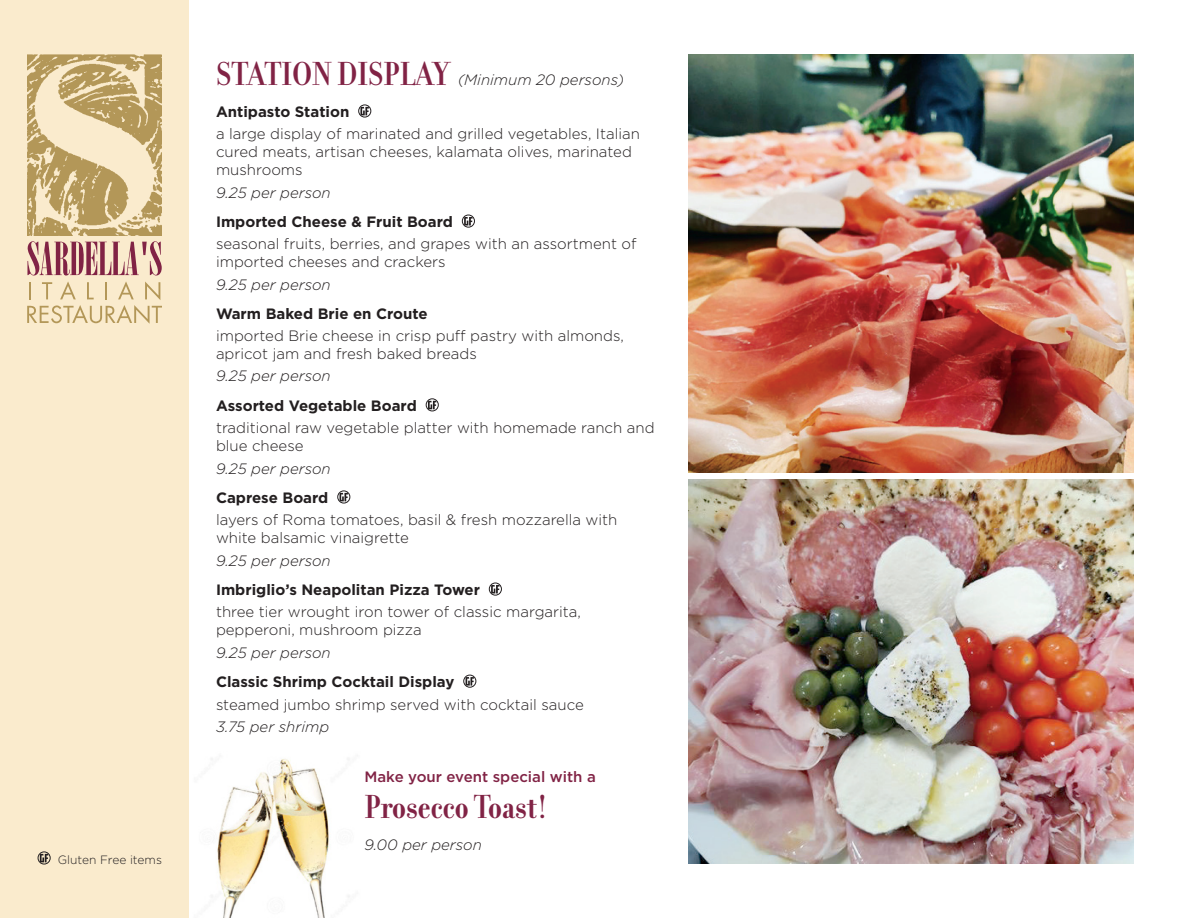
<style>
.page{position:relative;width:1188px;height:918px;background:#fff}
.page>*{position:absolute;margin:0;border:0;box-sizing:border-box;transform-origin:0 0}
.t1{font:700 36px "Filosofia Grand OT";color:#812345}
.t2{font:300 15px/18px "Gotham";color:#231f20}
.t3{font:700 15px "Gotham";color:#231f20}
.t4{font:italic 300 15px "Gotham";color:#231f20}
.t5{font:500 15px "Gotham";color:#812345}
.t6{font:300 12px "Gotham";color:#231f20}
</style>
<div class="page">
<div style="left:0;top:0;width:189px;height:918px;background:#faebcd"></div>
<svg style="left:27px;top:241px;width:135px;height:83px"></svg>
<img style="left:27px;top:54px;width:134px;height:181px">
<svg style="left:40px;top:854px;width:8px;height:8px"></svg>
<div style="left:38px;top:852px;width:12px;height:12px;border:1px solid #231f20;border-radius:50%"></div>
<img style="left:211px;top:758px;width:139px;height:160px">
<svg style="left:360px;top:107px;width:9px;height:8px"></svg>
<div style="left:358px;top:105px;width:13px;height:12px;border:1px solid #231f20;border-radius:50%"></div>
<svg style="left:464px;top:217px;width:9px;height:8px"></svg>
<div style="left:462px;top:215px;width:13px;height:12px;border:1px solid #231f20;border-radius:50%"></div>
<svg style="left:428px;top:401px;width:9px;height:8px"></svg>
<div style="left:426px;top:399px;width:13px;height:12px;border:1px solid #231f20;border-radius:50%"></div>
<svg style="left:340px;top:493px;width:8px;height:8px"></svg>
<div style="left:337px;top:491px;width:13px;height:12px;border:1px solid #231f20;border-radius:50%"></div>
<svg style="left:491px;top:585px;width:9px;height:8px"></svg>
<div style="left:489px;top:583px;width:13px;height:12px;border:1px solid #231f20;border-radius:50%"></div>
<svg style="left:466px;top:677px;width:8px;height:9px"></svg>
<div style="left:463px;top:675px;width:13px;height:13px;border:1px solid #231f20;border-radius:50%"></div>
<img style="left:688px;top:54px;width:446px;height:418px">
<img style="left:688px;top:479px;width:446px;height:385px">
<p class="t6" style="left:58px;top:852px;width:106px">Gluten Free items</p>
<p class="t1" style="left:216px;top:54px;width:234px">STATION DISPLAY</p>
<p class="t4" style="left:458px;top:72px;width:168px">(Minimum 20 persons)</p>
<p class="t3" style="left:216px;top:102px;width:135px">Antipasto Station</p>
<p class="t2" style="left:216px;top:125px;width:425px">a large display of marinated and grilled vegetables, Italian cured meats, artisan cheeses, kalamata olives, marinated mushrooms</p>
<p class="t4" style="left:216px;top:184px;width:116px">9.25 per person</p>
<p class="t3" style="left:216px;top:212px;width:239px">Imported Cheese &amp; Fruit Board</p>
<p class="t2" style="left:216px;top:235px;width:422px">seasonal fruits, berries, and grapes with an assortment of imported cheeses and crackers</p>
<p class="t4" style="left:216px;top:276px;width:116px">9.25 per person</p>
<p class="t3" style="left:216px;top:304px;width:213px">Warm Baked Brie en Croute</p>
<p class="t2" style="left:216px;top:326px;width:409px">imported Brie cheese in crisp puff pastry with almonds, apricot jam and fresh baked breads</p>
<p class="t4" style="left:216px;top:368px;width:116px">9.25 per person</p>
<p class="t3" style="left:216px;top:396px;width:202px">Assorted Vegetable Board</p>
<p class="t2" style="left:216px;top:419px;width:440px">traditional raw vegetable platter with homemade ranch and blue cheese</p>
<p class="t4" style="left:216px;top:460px;width:116px">9.25 per person</p>
<p class="t3" style="left:216px;top:488px;width:114px">Caprese Board</p>
<p class="t2" style="left:216px;top:511px;width:403px">layers of Roma tomatoes, basil &amp; fresh mozzarella with white balsamic vinaigrette</p>
<p class="t4" style="left:216px;top:552px;width:116px">9.25 per person</p>
<p class="t3" style="left:216px;top:580px;width:266px">Imbriglio’s Neapolitan Pizza Tower</p>
<p class="t2" style="left:216px;top:603px;width:367px">three tier wrought iron tower of classic margarita, pepperoni, mushroom pizza</p>
<p class="t4" style="left:216px;top:644px;width:116px">9.25 per person</p>
<p class="t3" style="left:216px;top:672px;width:240px">Classic Shrimp Cocktail Display</p>
<p class="t2" style="left:216px;top:695px;width:369px">steamed jumbo shrimp served with cocktail sauce</p>
<p class="t4" style="left:216px;top:718px;width:115px">3.75 per shrimp</p>
<p class="t5" style="left:364px;top:767px;width:233px">Make your event special with a</p>
<p class="t1" style="left:364px;top:787px;width:185px">Prosecco Toast!</p>
<p class="t4" style="left:364px;top:836px;width:119px">9.00 per person</p>
</div>
